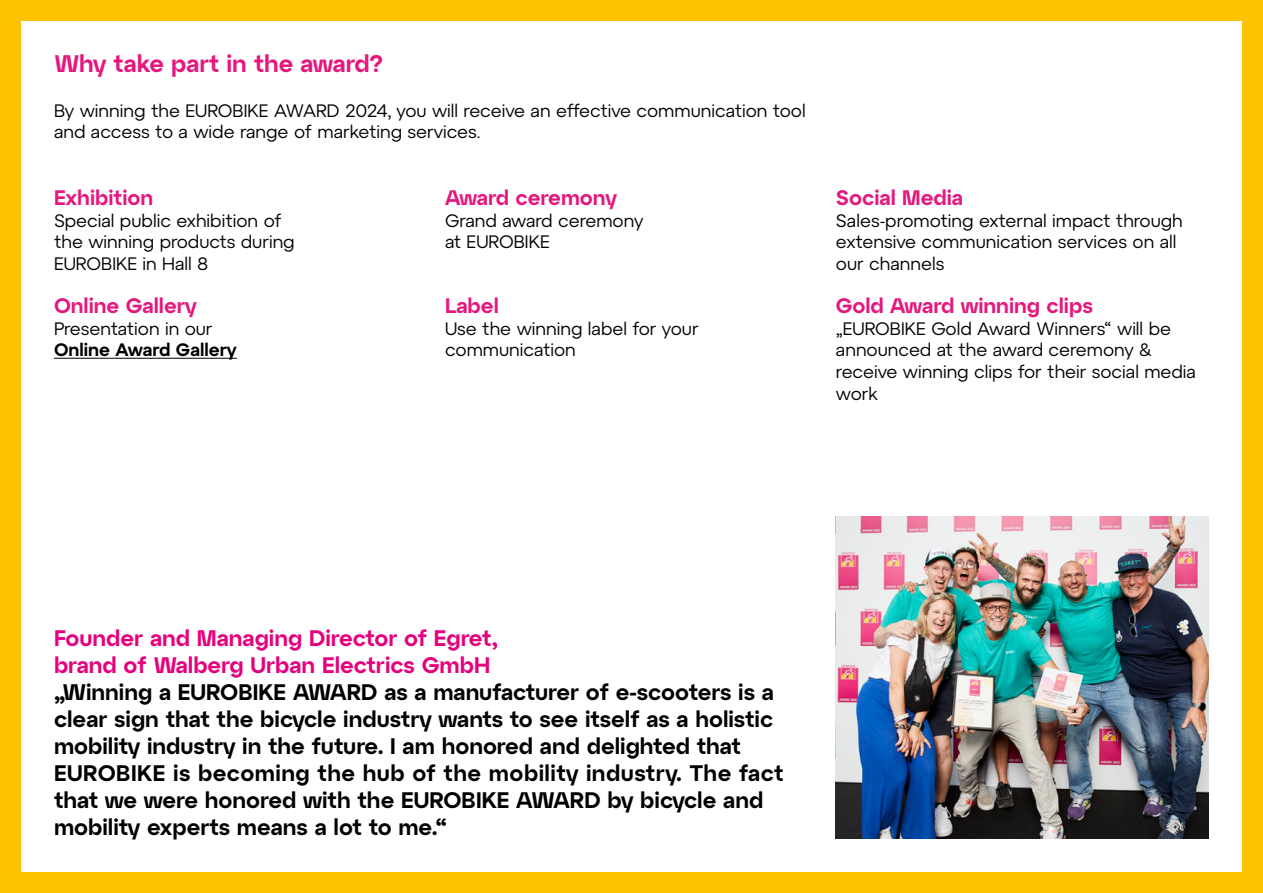
<style>
.page{position:relative;width:1263px;height:893px;background:#fdc300}
.page>*{position:absolute;margin:0;border:0;box-sizing:border-box;transform-origin:0 0}
.t1{font:600 24px "Atyp BL Display";color:#e5177e}
.t2{font:600 22.5px/27px "Atyp BL Display";color:#000}
.t3{font:600 22.5px/27px "Atyp BL Display";color:#e6007d}
.t4{font:600 21px "Atyp BL Display";color:#e5177e}
.t5{font:18px/21.6px "Atyp BL Text";color:#000}
.t6{font:600 18px "Atyp BL Text";color:#000}
</style>
<div class="page">
<div style="left:21px;top:21px;width:1221px;height:851px;background:#fff"></div>
<hr style="left:54px;top:358px;width:183px;height:1px;background:#000">
<img style="left:836px;top:517px;width:373px;height:322px">
<h1 class="t1" style="left:54px;top:49px;width:330px">Why take part in the award?</h1>
<p class="t5" style="left:54px;top:99px;width:753px">By winning the EUROBIKE AWARD 2024, you will receive an effective communication tool and access to a wide range of marketing services.</p>
<p class="t4" style="left:54px;top:185px;width:101px">Exhibition</p>
<p class="t5" style="left:54px;top:209px;width:242px">Special public exhibition of the winning products during<br>EUROBIKE in Hall 8</p>
<p class="t4" style="left:54px;top:293px;width:144px">Online Gallery</p>
<p class="t5" style="left:54px;top:317px;width:160px">Presentation in our</p>
<p class="t6" style="left:54px;top:339px;width:184px">Online Award Gallery</p>
<p class="t4" style="left:445px;top:185px;width:173px">Award ceremony</p>
<p class="t5" style="left:445px;top:209px;width:200px">Grand award ceremony at EUROBIKE</p>
<p class="t4" style="left:445px;top:293px;width:55px">Label</p>
<p class="t5" style="left:445px;top:317px;width:255px">Use the winning label for your communication</p>
<p class="t4" style="left:836px;top:185px;width:129px">Social Media</p>
<p class="t5" style="left:836px;top:209px;width:348px">Sales-promoting external impact through extensive communication services on all our channels</p>
<p class="t4" style="left:836px;top:293px;width:258px">Gold Award winning clips</p>
<p class="t5" style="left:836px;top:317px;width:362px">„EUROBIKE Gold Award Winners“ will be announced at the award ceremony &amp; receive winning clips for their social media work</p>
<p class="t3" style="left:54px;top:624px;width:445px">Founder and Managing Director of Egret, brand of Walberg Urban Electrics GmbH</p>
<p class="t2" style="left:54px;top:678px;width:731px">„Winning a EUROBIKE AWARD as a manufacturer of e-scooters is a clear sign that the bicycle industry wants to see itself as a holistic mobility industry in the future. I am honored and delighted that EUROBIKE is becoming the hub of the mobility industry. The fact that we were honored with the EUROBIKE AWARD by bicycle and mobility experts means a lot to me.“</p>
</div>
